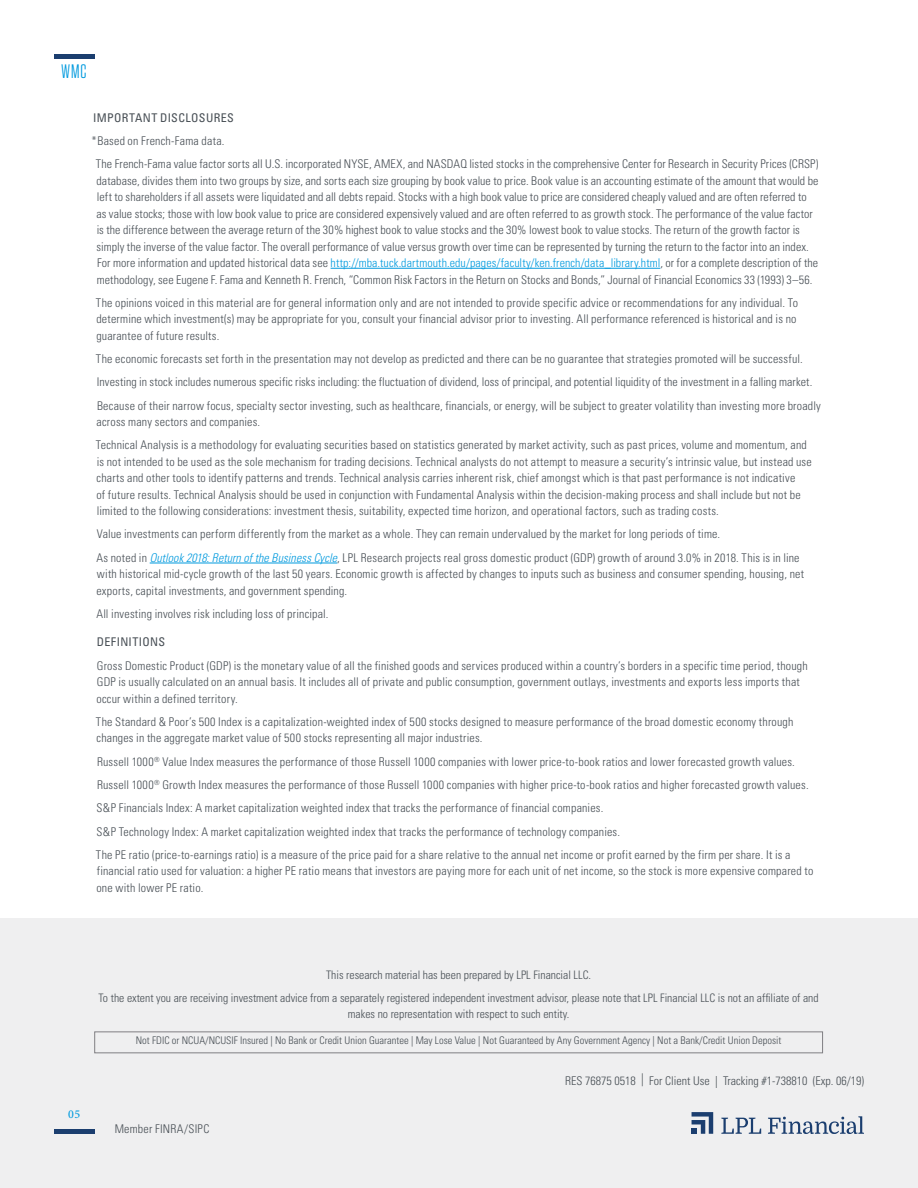
<style>
.page{position:relative;width:918px;height:1188px;background:#fff}
.page>*{position:absolute;margin:0;border:0;box-sizing:border-box;transform-origin:0 0}
.t1{font:19.5px "Tungsten Narrow";color:#009ade}
.t2{font:300 condensed 12px/16.5px "Univers LT Std";letter-spacing:.015em;color:#484f55}
.t3{font:condensed 12px "Univers LT Std";letter-spacing:.03em;color:#484f55}
.t4{font:500 12px "Minion Pro";color:#009ade}
.t5{font:300 condensed 11.7px/22.8px "Univers LT Std";color:#484f55;text-align:center}
.t6{font:300 condensed 10.5px "Univers LT Std";color:#484f55}
.s1{color:#009ade}
.s2{font-style:italic;color:#009ade}
.s3{font-size:12.9px}
</style>
<div class="page">
<div style="left:0;top:918px;width:918px;height:270px;background:#efeff0"></div>
<div style="left:94px;top:1031px;width:729px;height:22px;border:1px solid #807f83"></div>
<hr style="left:54px;top:1130px;width:40px;height:4px;background:#1b3e6f">
<hr style="left:54px;top:54px;width:40px;height:4px;background:#1b3e6f">
<svg style="left:692px;top:1112px;width:21px;height:22px"></svg>
<svg style="left:721px;top:1118px;width:40px;height:16px"></svg>
<svg style="left:768px;top:1116px;width:96px;height:18px"></svg>
<hr style="left:331px;top:268px;width:329px;height:1px;background:#009ade">
<hr style="left:150px;top:563px;width:187px;height:1px;background:#009ade">
<h1 class="t1" style="left:61px;top:62px;width:27px">WMC</h1>
<p class="t3" style="left:93px;top:110px;width:142px">IMPORTANT DISCLOSURES</p>
<p class="t2" style="left:96px;top:129px;width:724px;line-height:23.2px;text-indent:-5px">* Based on French-Fama data.<br>The French-Fama value factor sorts all U.S. incorporated NYSE, AMEX, and NASDAQ listed stocks in the comprehensive Center for Research in Security Prices (CRSP)</p>
<p class="t2" style="left:96px;top:172px;width:724px">database, divides them into two groups by size, and sorts each size grouping by book value to price. Book value is an accounting estimate of the amount that would be left to shareholders if all assets were liquidated and all debts repaid. Stocks with a high book value to price are considered cheaply valued and are often referred to as value stocks; those with low book value to price are considered expensively valued and are often referred to as growth stock. The performance of the value factor is the difference between the average return of the 30% highest book to value stocks and the 30% lowest book to value stocks. The return of the growth factor is simply the inverse of the value factor. The overall performance of value versus growth over time can be represented by turning the return to the factor into an index.<br>For more information and updated historical data see <span class="s1">http://mba.tuck.dartmouth.edu/pages/faculty/ken.french/data_library.html</span>, or for a complete description of the methodology, see Eugene F. Fama and Kenneth R. French, “Common Risk Factors in the Return on Stocks and Bonds,” Journal of Financial Economics 33 (1993) 3–56.</p>
<p class="t2" style="left:96px;top:294px;width:704px">The opinions voiced in this material are for general information only and are not intended to provide specific advice or recommendations for any individual. To determine which investment(s) may be appropriate for you, consult your financial advisor prior to investing. All performance referenced is historical and is no guarantee of future results.</p>
<p class="t2" style="left:96px;top:347px;width:726px;line-height:23.2px">The economic forecasts set forth in the presentation may not develop as predicted and there can be no guarantee that strategies promoted will be successful.<br>Investing in stock includes numerous specific risks including: the fluctuation of dividend, loss of principal, and potential liquidity of the investment in a falling market.<br>Because of their narrow focus, specialty sector investing, such as healthcare, financials, or energy, will be subject to greater volatility than investing more broadly</p>
<p class="t2" style="left:96px;top:410px;width:712px;line-height:23.2px">across many sectors and companies.<br>Technical Analysis is a methodology for evaluating securities based on statistics generated by market activity, such as past prices, volume and momentum, and</p>
<p class="t2" style="left:96px;top:453px;width:717px">is not intended to be used as the sole mechanism for trading decisions. Technical analysts do not attempt to measure a security’s intrinsic value, but instead use charts and other tools to identify patterns and trends. Technical analysis carries inherent risk, chief amongst which is that past performance is not indicative<br>of future results. Technical Analysis should be used in conjunction with Fundamental Analysis within the decision-making process and shall include but not be limited to the following considerations: investment thesis, suitability, expected time horizon, and operational factors, such as trading costs.</p>
<p class="t2" style="left:96px;top:523px;width:705px;line-height:23.2px">Value investments can perform differently from the market as a whole. They can remain undervalued by the market for long periods of time.<br>As noted in <span class="s2">Outlook 2018: Return of the Business Cycle</span>, LPL Research projects real gross domestic product (GDP) growth of around 3.0% in 2018. This is in line</p>
<p class="t2" style="left:96px;top:566px;width:709px">with historical mid-cycle growth of the last 50 years. Economic growth is affected by changes to inputs such as business and consumer spending, housing, net exports, capital investments, and government spending.</p>
<p class="t2" style="left:96px;top:606px;width:234px">All investing involves risk including loss of principal.</p>
<p class="t3" style="left:97px;top:635px;width:70px">DEFINITIONS</p>
<p class="t2" style="left:96px;top:657px;width:713px">Gross Domestic Product (GDP) is the monetary value of all the finished goods and services produced within a country’s borders in a specific time period, though<br>GDP is usually calculated on an annual basis. It includes all of private and public consumption, government outlays, investments and exports less imports that occur within a defined territory.</p>
<p class="t2" style="left:96px;top:714px;width:699px">The Standard &amp; Poor’s 500 Index is a capitalization-weighted index of 500 stocks designed to measure performance of the broad domestic economy through changes in the aggregate market value of 500 stocks representing all major industries.</p>
<p class="t2" style="left:96px;top:750px;width:714px;line-height:23.2px">Russell 1000<sup>®</sup> Value Index measures the performance of those Russell 1000 companies with lower price-to-book ratios and lower forecasted growth values.<br>Russell 1000<sup>®</sup> Growth Index measures the performance of those Russell 1000 companies with higher price-to-book ratios and higher forecasted growth values.<br>S&amp;P Financials Index: A market capitalization weighted index that tracks the performance of financial companies.<br>S&amp;P Technology Index: A market capitalization weighted index that tracks the performance of technology companies.<br>The PE ratio (price-to-earnings ratio) is a measure of the price paid for a share relative to the annual net income or profit earned by the firm per share. It is a</p>
<p class="t2" style="left:96px;top:863px;width:719px">financial ratio used for valuation: a higher PE ratio means that investors are paying more for each unit of net income, so the stock is more expensive compared to one with lower PE ratio.</p>
<p class="t5" style="left:99px;top:964px;width:722px">This research material has been prepared by LPL Financial LLC.<br>To the extent you are receiving investment advice from a separately registered independent investment advisor, please note that LPL Financial LLC is not an affiliate of and</p>
<p class="t5" style="left:348px;top:1003px;width:223px">makes no representation with respect to such entity.</p>
<p class="t6" style="left:136px;top:1034px;width:647px">Not FDIC or NCUA/NCUSIF Insured | No Bank or Credit Union Guarantee | May Lose Value | Not Guaranteed by Any Government Agency | Not a Bank/Credit Union Deposit</p>
<p class="t4" style="left:68px;top:1106px;width:13px">05</p>
<p class="t2" style="left:115px;top:1121px;width:96px">Member FINRA/SIPC</p>
<p class="t2" style="left:565px;top:1072px;width:300px">RES 76875 0518 <span class="s3">|</span> For Client Use | Tracking #1-738810 (Exp. 06/19)</p>
</div>
